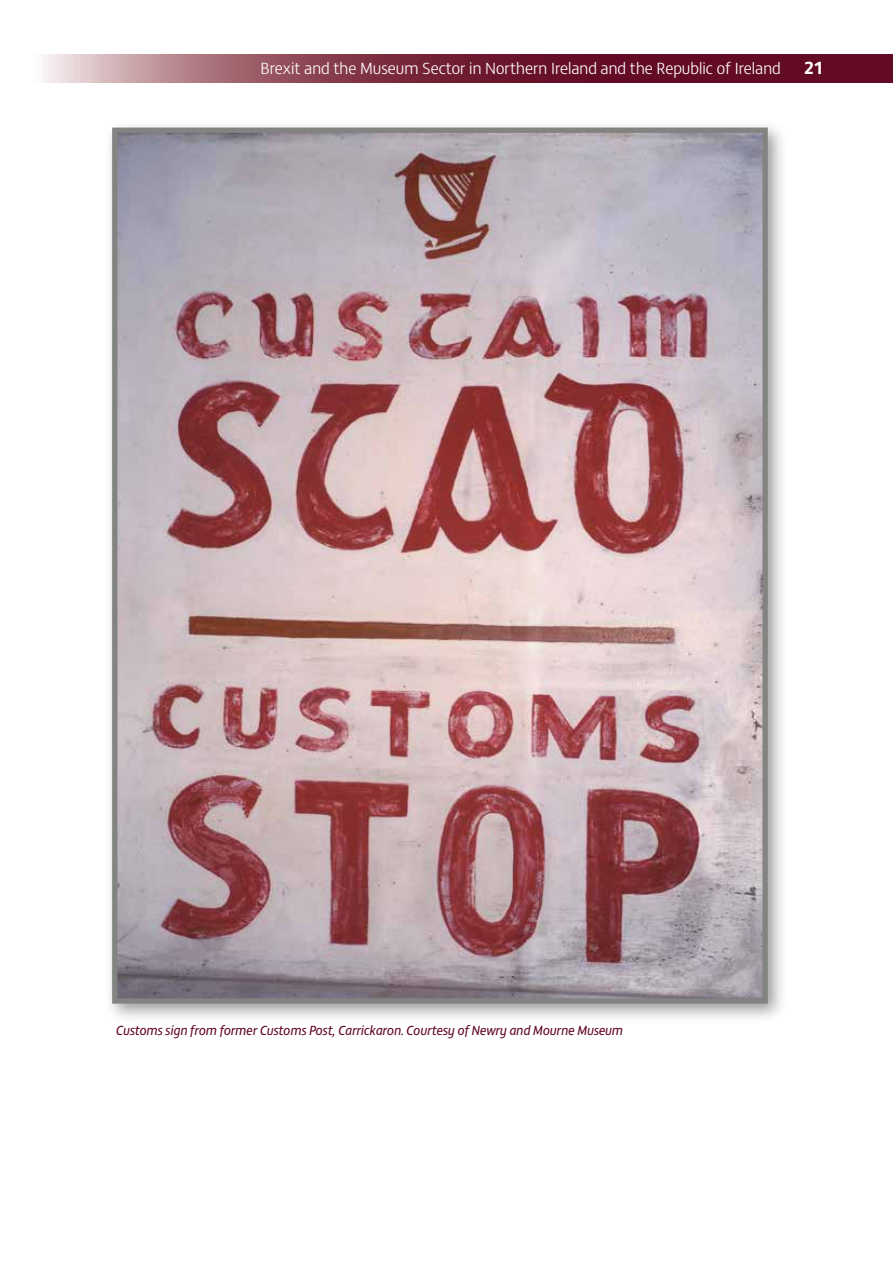
<style>
.page{position:relative;width:893px;height:1263px;background:#fff}
.page>*{position:absolute;margin:0;border:0;box-sizing:border-box;transform-origin:0 0}
.t1{font:700 18px "FS Matthew";color:#fff}
.t2{font:300 16.5px "FS Matthew";color:#fff}
.t3{font:italic 13.5px "FS Matthew";color:#630a25;scale:.95 1}
</style>
<div class="page">
<svg style="left:44px;top:54px;width:849px;height:29px;background:#843b4e"></svg>
<div style="left:104px;top:119px;width:684px;height:905px;background:#000;opacity:.39"></div>
<img style="left:118px;top:134px;width:644px;height:864px">
<div style="left:112px;top:128px;width:656px;height:876px;border:5px solid #838382"></div>
<p class="t2" style="left:261px;top:56px;width:522px">Brexit and the Museum Sector in Northern Ireland and the Republic of Ireland</p>
<h1 class="t1" style="left:804px;top:53px;width:21px">21</h1>
<p class="t3" style="left:116px;top:1020px;width:535px">Customs sign from former Customs Post, Carrickaron. Courtesy of Newry and Mourne Museum</p>
</div>
